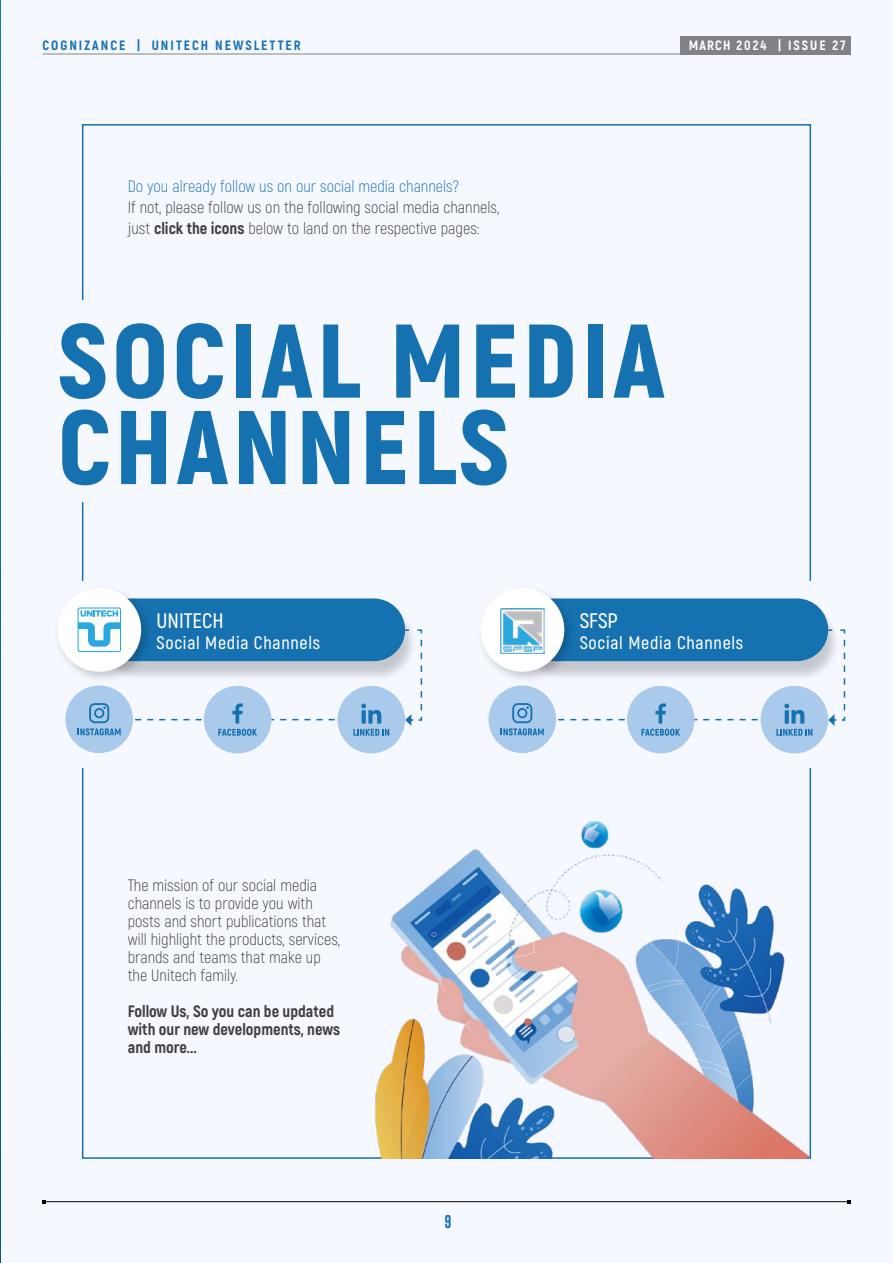
<style>
.page{position:relative;width:893px;height:1263px;background:#f5f8ff}
.page>*{position:absolute;margin:0;border:0;box-sizing:border-box;transform-origin:0 0}
.t1{font:900 104.4px/86.4px "Akrobat";letter-spacing:.04em;color:#1671b0}
.t2{font:600 21px "Akrobat";color:#fff}
.t3{font:600 18px "Akrobat";letter-spacing:.04em;color:#fff}
.t4{font:300 16.5px/18px "Akrobat";color:#414042}
.t5{font:800 16.5px/18px "Akrobat";color:#414042}
.t6{font:300 16.5px "Akrobat";color:#1d76bc}
.t7{font:800 13.5px "Akrobat";letter-spacing:.15em;color:#1671b0}
.t8{font:800 13.5px "Akrobat";letter-spacing:.15em;color:#fff}
.t9{font:13.5px "Gobold";color:#1671b0}
.s1{font-weight:800}
</style>
<div class="page">
<hr style="left:43px;top:54px;width:807px;height:1px;background:#808285">
<hr style="left:44px;top:1201px;width:805px;height:1px;background:#000">
<div style="left:680px;top:36px;width:170px;height:18px;background:#808285"></div>
<img style="left:0;top:0;width:1px;height:1263px">
<img style="left:354px;top:805px;width:457px;height:354px">
<div style="left:95px;top:602px;width:323px;height:80px;background:#000;opacity:.2"></div>
<div style="left:99px;top:598px;width:306px;height:63px;background:#1671b0;border-radius:31px"></div>
<div style="left:53px;top:583px;width:101px;height:102px;background:#000;opacity:.2"></div>
<div style="left:57px;top:588px;width:84px;height:84px;background:#fff;border-radius:50%"></div>
<svg style="left:78px;top:607px;width:43px;height:45px"></svg>
<div style="left:65px;top:685px;width:68px;height:68px;background:#aacaeb;border-radius:50%"></div>
<div style="left:204px;top:686px;width:67px;height:67px;background:#aacaeb;border-radius:50%"></div>
<svg style="left:78px;top:703px;width:43px;height:32px"></svg>
<svg style="left:135px;top:703px;width:200px;height:20px"></svg>
<svg style="left:218px;top:729px;width:39px;height:7px"></svg>
<svg style="left:404px;top:629px;width:19px;height:97px"></svg>
<div style="left:518px;top:602px;width:323px;height:80px;background:#000;opacity:.2"></div>
<div style="left:522px;top:598px;width:306px;height:63px;background:#1671b0;border-radius:31px"></div>
<div style="left:476px;top:583px;width:101px;height:102px;background:#000;opacity:.2"></div>
<div style="left:480px;top:588px;width:84px;height:84px;background:#fff;border-radius:50%"></div>
<div style="left:488px;top:685px;width:68px;height:68px;background:#aacaeb;border-radius:50%"></div>
<svg style="left:501px;top:703px;width:43px;height:32px"></svg>
<svg style="left:827px;top:629px;width:19px;height:97px"></svg>
<img style="left:500px;top:608px;width:44px;height:45px">
<div style="left:761px;top:686px;width:67px;height:67px;background:#aacaeb;border-radius:50%"></div>
<div style="left:627px;top:686px;width:67px;height:67px;background:#aacaeb;border-radius:50%"></div>
<div style="left:337px;top:686px;width:68px;height:67px;background:#aacaeb;border-radius:50%"></div>
<svg style="left:353px;top:704px;width:36px;height:32px"></svg>
<svg style="left:558px;top:703px;width:207px;height:20px"></svg>
<svg style="left:641px;top:729px;width:39px;height:7px"></svg>
<svg style="left:776px;top:704px;width:36px;height:32px"></svg>
<p class="t7" style="left:43px;top:36px;width:260px">COGNIZANCE | UNITECH NEWSLETTER</p>
<p class="t8" style="left:689px;top:37px;width:158px">MARCH 2024 | ISSUE 27</p>
<p class="t6" style="left:128px;top:176px;width:333px">Do you already follow us on our social media channels?</p>
<p class="t4" style="left:128px;top:197px;width:373px;line-height:21px">If not, please follow us on the following social media channels, just <span class="s1">click the icons</span> below to land on the respective pages:</p>
<h1 class="t1" style="left:58px;top:317px;width:608px">SOCIAL MEDIA<br>CHANNELS</h1>
<p class="t2" style="left:157px;top:608px;width:69px">UNITECH</p>
<p class="t3" style="left:157px;top:631px;width:165px">Social Media Channels</p>
<p class="t4" style="left:128px;top:876px;width:214px">The mission of our social media channels is to provide you with posts and short publications that will highlight the products, services, brands and teams that make up the Unitech family.</p>
<p class="t5" style="left:128px;top:1002px;width:214px">Follow Us, So you can be updated with our new developments, news and more...</p>
<p class="t9" style="left:445px;top:1212px;width:9px">9</p>
<p class="t2" style="left:580px;top:608px;width:40px">SFSP</p>
<p class="t3" style="left:580px;top:631px;width:165px">Social Media Channels</p>
</div>
